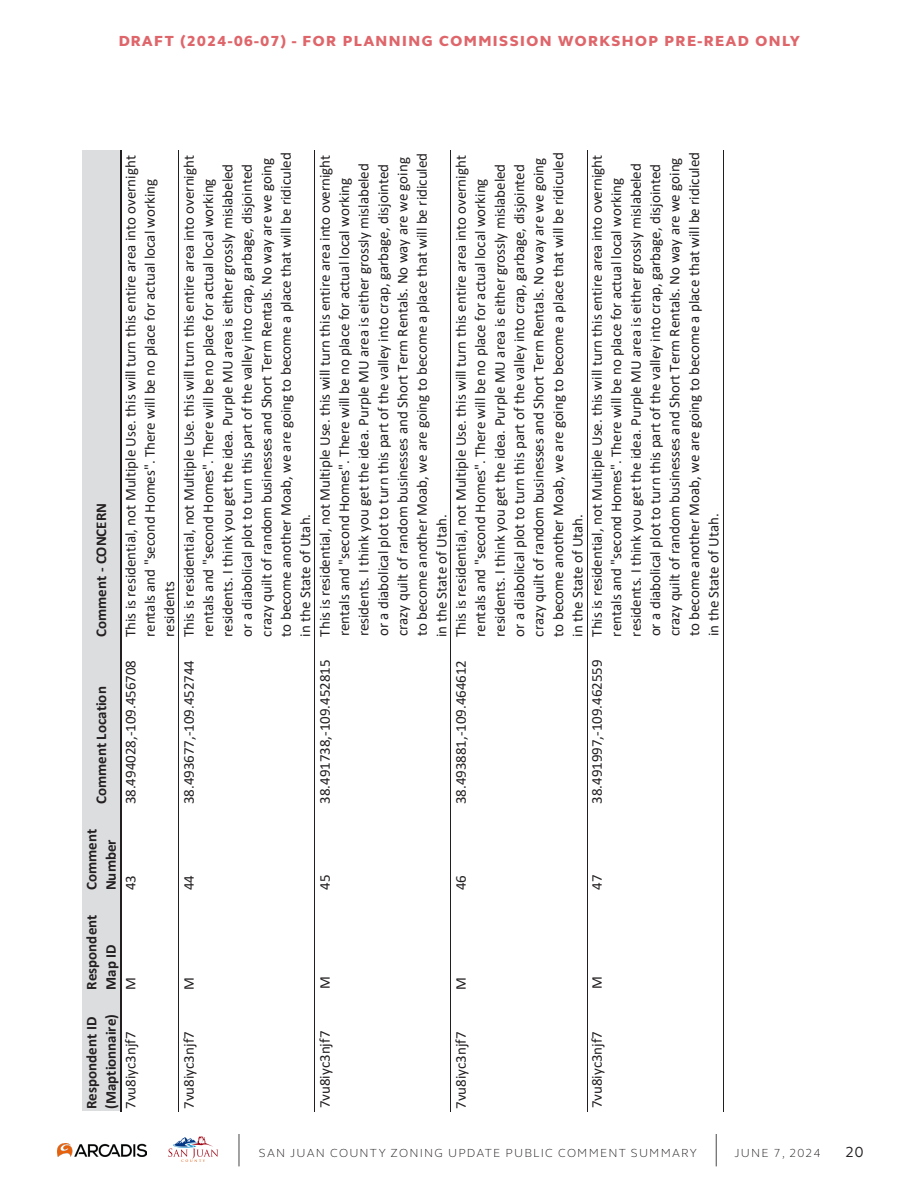
<style>
.page{position:relative;width:918px;height:1188px;background:#fff}
.page>*{position:absolute;margin:0;border:0;box-sizing:border-box;transform-origin:0 0}
.t1{font:15px/19.5px "Calibri";color:#231f20}
.t2{font:700 15px/19.5px "Calibri";letter-spacing:.005em;color:#231f20}
.t3{font:800 15px "FS Elliot Pro";letter-spacing:.1em;color:#d1232a}
.t4{font:15px "FS Elliot Pro";color:#231f20}
.t5{font:300 12px "FS Elliot Pro";letter-spacing:.1em;color:#231f20}
</style>
<div class="page">
<div style="left:82px;top:150px;width:39px;height:961px;background:#dcdddf"></div>
<hr style="left:120px;top:150px;width:1px;height:962px;background:#231f20">
<hr style="left:179px;top:150px;width:1px;height:962px;background:#231f20">
<hr style="left:315px;top:150px;width:1px;height:962px;background:#231f20">
<hr style="left:451px;top:150px;width:1px;height:962px;background:#231f20">
<hr style="left:587px;top:150px;width:1px;height:962px;background:#231f20">
<hr style="left:723px;top:150px;width:1px;height:962px;background:#231f20">
<img style="left:57px;top:1143px;width:89px;height:14px">
<hr style="left:239px;top:1134px;width:1px;height:32px;background:#494646">
<hr style="left:716px;top:1134px;width:1px;height:32px;background:#494646">
<img style="left:168px;top:1137px;width:50px;height:25px">
<p class="t3" style="left:118px;top:31px;width:683px">DRAFT (2024-06-07) - FOR PLANNING COMMISSION WORKSHOP PRE-READ ONLY</p>
<p class="t2" style="left:91px;top:637px;width:135px;rotate:-90deg">Comment ‐ CONCERN</p>
<p class="t2" style="left:91px;top:804px;width:119px;rotate:-90deg">Comment Location</p>
<p class="t1" style="left:120px;top:637px;width:483px;rotate:-90deg">This is residential, not Multiple Use. this will turn this entire area into overnight rentals and "second Homes". There will be no place for actual local working residents</p>
<p class="t1" style="left:179px;top:637px;width:486px;rotate:-90deg">This is residential, not Multiple Use. this will turn this entire area into overnight rentals and "second Homes". There will be no place for actual local working residents. I think you get the idea. Purple MU area is either grossly mislabeled or a diabolical plot to turn this part of the valley into crap, garbage, disjointed crazy quilt of random businesses and Short Term Rentals. No way are we going to become another Moab, we are going to become a place that will be ridiculed in the State of Utah.</p>
<p class="t1" style="left:315px;top:637px;width:486px;rotate:-90deg">This is residential, not Multiple Use. this will turn this entire area into overnight rentals and "second Homes". There will be no place for actual local working residents. I think you get the idea. Purple MU area is either grossly mislabeled or a diabolical plot to turn this part of the valley into crap, garbage, disjointed crazy quilt of random businesses and Short Term Rentals. No way are we going to become another Moab, we are going to become a place that will be ridiculed in the State of Utah.</p>
<p class="t1" style="left:451px;top:637px;width:486px;rotate:-90deg">This is residential, not Multiple Use. this will turn this entire area into overnight rentals and "second Homes". There will be no place for actual local working residents. I think you get the idea. Purple MU area is either grossly mislabeled or a diabolical plot to turn this part of the valley into crap, garbage, disjointed crazy quilt of random businesses and Short Term Rentals. No way are we going to become another Moab, we are going to become a place that will be ridiculed in the State of Utah.</p>
<p class="t1" style="left:587px;top:637px;width:486px;rotate:-90deg">This is residential, not Multiple Use. this will turn this entire area into overnight rentals and "second Homes". There will be no place for actual local working residents. I think you get the idea. Purple MU area is either grossly mislabeled or a diabolical plot to turn this part of the valley into crap, garbage, disjointed crazy quilt of random businesses and Short Term Rentals. No way are we going to become another Moab, we are going to become a place that will be ridiculed in the State of Utah.</p>
<p class="t1" style="left:120px;top:804px;width:146px;rotate:-90deg">38.494028,‐109.456708</p>
<p class="t1" style="left:179px;top:804px;width:146px;rotate:-90deg">38.493677,‐109.452744</p>
<p class="t1" style="left:315px;top:804px;width:146px;rotate:-90deg">38.491738,‐109.452815</p>
<p class="t1" style="left:451px;top:804px;width:146px;rotate:-90deg">38.493881,‐109.464612</p>
<p class="t1" style="left:587px;top:804px;width:146px;rotate:-90deg">38.491997,‐109.462559</p>
<p class="t2" style="left:82px;top:890px;width:63px;rotate:-90deg">Comment<br>Number</p>
<p class="t1" style="left:120px;top:890px;width:17px;rotate:-90deg">43</p>
<p class="t2" style="left:82px;top:990px;width:77px;rotate:-90deg">Respondent<br>Map ID</p>
<p class="t1" style="left:120px;top:990px;width:14px;rotate:-90deg">M</p>
<p class="t2" style="left:82px;top:1109px;width:97px;rotate:-90deg">Respondent ID (Maptionnaire)</p>
<p class="t1" style="left:120px;top:1109px;width:79px;rotate:-90deg">7vu8iyc3njf7</p>
<p class="t1" style="left:179px;top:890px;width:17px;rotate:-90deg">44</p>
<p class="t1" style="left:179px;top:990px;width:14px;rotate:-90deg">M</p>
<p class="t1" style="left:179px;top:1109px;width:79px;rotate:-90deg">7vu8iyc3njf7</p>
<p class="t1" style="left:315px;top:890px;width:17px;rotate:-90deg">45</p>
<p class="t1" style="left:451px;top:890px;width:17px;rotate:-90deg">46</p>
<p class="t1" style="left:587px;top:890px;width:17px;rotate:-90deg">47</p>
<p class="t1" style="left:315px;top:989px;width:14px;rotate:-90deg">M</p>
<p class="t1" style="left:451px;top:990px;width:14px;rotate:-90deg">M</p>
<p class="t1" style="left:587px;top:989px;width:14px;rotate:-90deg">M</p>
<p class="t1" style="left:315px;top:1108px;width:79px;rotate:-90deg">7vu8iyc3njf7</p>
<p class="t1" style="left:451px;top:1109px;width:79px;rotate:-90deg">7vu8iyc3njf7</p>
<p class="t1" style="left:587px;top:1108px;width:79px;rotate:-90deg">7vu8iyc3njf7</p>
<p class="t5" style="left:259px;top:1145px;width:439px">SAN JUAN COUNTY ZONING UPDATE PUBLIC COMMENT SUMMARY</p>
<p class="t5" style="left:734px;top:1145px;width:88px">JUNE 7, 2024</p>
<p class="t4" style="left:845px;top:1142px;width:20px">20</p>
</div>
